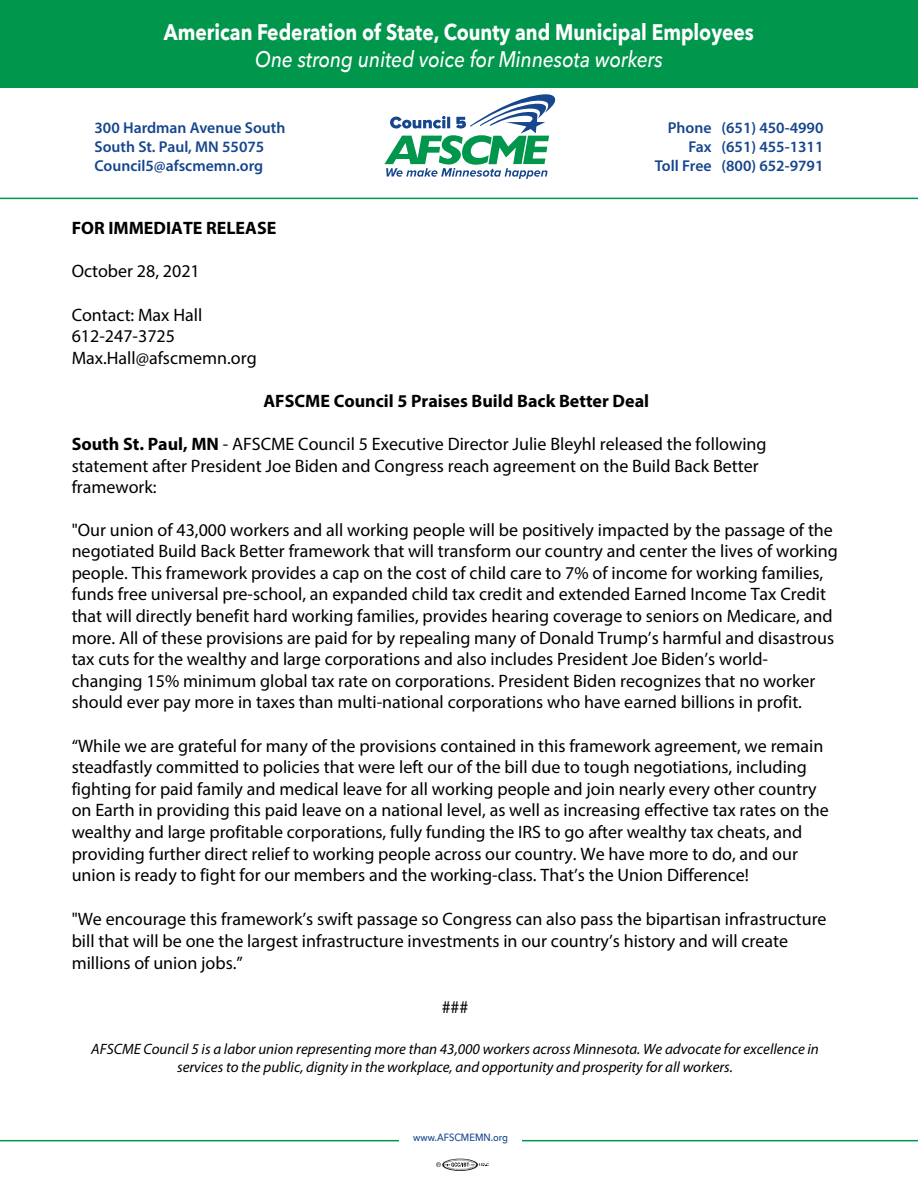
<style>
.page{position:relative;width:918px;height:1188px;background:#fff}
.page>*{position:absolute;margin:0;border:0;box-sizing:border-box;transform-origin:0 0}
.t1{font:700 22.5px "Avenir Next";color:#fff;scale:.85 1}
.t2{font:italic 500 22.5px "Avenir Next";color:#fff;scale:.85 1}
.t3{font:18px/21.6px "Myriad Pro";color:#000}
.t4{font:700 18px "Myriad Pro";color:#000}
.t5{font:600 15.75px/18.9px "Myriad Pro";color:#16468d;text-align:right}
.t6{font:italic 15px/18px "Myriad Pro";color:#000;text-align:center}
.t7{font:500 10.5px "Avenir Next";color:#16468d;scale:.89 1}
.s1{font-weight:700}
</style>
<div class="page">
<hr style="left:0;top:1140px;width:918px;height:1px;background:#00964c">
<svg style="left:436px;top:1159px;width:53px;height:12px"></svg>
<div style="left:400px;top:1131px;width:122px;height:24px;background:#fff"></div>
<hr style="left:0;top:198px;width:918px;height:1px;background:#00964c">
<div style="left:0;top:0;width:918px;height:88px;background:#00964c"></div>
<svg style="left:384px;top:94px;width:172px;height:85px"></svg>
<p class="t1" style="left:164px;top:13px;width:696px">American Federation of State, County and Municipal Employees</p>
<p class="t2" style="left:255px;top:40px;width:481px">One strong united voice for Minnesota workers</p>
<p class="t5" style="left:94px;top:118px;width:192px;text-align:left">300 Hardman Avenue South<br>South St. Paul, MN 55075<br>Council5@afscmemn.org</p>
<p class="t5" style="left:655px;top:118px;width:170px">Phone (651) 450-4990<br>Fax (651) 455-1311<br>Toll Free (800) 652-9791</p>
<p class="t4" style="left:72px;top:216px;width:206px">FOR IMMEDIATE RELEASE</p>
<p class="t3" style="left:72px;top:260px;width:130px">October 28, 2021</p>
<p class="t3" style="left:72px;top:303px;width:187px">Contact: Max Hall<br>612-247-3725<br>Max.Hall@afscmemn.org</p>
<p class="t4" style="left:263px;top:389px;width:387px">AFSCME Council 5 Praises Build Back Better Deal</p>
<p class="t3" style="left:72px;top:433px;width:696px"><span class="s1">South St. Paul, MN</span> - AFSCME Council 5 Executive Director Julie Bleyhl released the following statement after President Joe Biden and Congress reach agreement on the Build Back Better framework:</p>
<p class="t3" style="left:72px;top:518px;width:768px">"Our union of 43,000 workers and all working people will be positively impacted by the passage of the negotiated Build Back Better framework that will transform our country and center the lives of working people. This framework provides a cap on the cost of child care to 7% of income for working families, funds free universal pre-school, an expanded child tax credit and extended Earned Income Tax Credit that will directly benefit hard working families, provides hearing coverage to seniors on Medicare, and more. All of these provisions are paid for by repealing many of Donald Trump’s harmful and disastrous tax cuts for the wealthy and large corporations and also includes President Joe Biden’s world&shy;changing 15% minimum global tax rate on corporations. President Biden recognizes that no worker should ever pay more in taxes than multi-national corporations who have earned billions in profit.</p>
<p class="t3" style="left:72px;top:734px;width:759px">“While we are grateful for many of the provisions contained in this framework agreement, we remain steadfastly committed to policies that were left our of the bill due to tough negotiations, including fighting for paid family and medical leave for all working people and join nearly every other country on Earth in providing this paid leave on a national level, as well as increasing effective tax rates on the wealthy and large profitable corporations, fully funding the IRS to go after wealthy tax cheats, and providing further direct relief to working people across our country. We have more to do, and our union is ready to fight for our members and the working-class. That’s the Union Difference!</p>
<p class="t3" style="left:72px;top:907px;width:756px;line-height:22px">"We encourage this framework’s swift passage so Congress can also pass the bipartisan infrastructure bill that will be one the largest infrastructure investments in our country’s history and will create millions of union jobs.”</p>
<p class="t3" style="left:442px;top:995px;width:28px">###</p>
<p class="t6" style="left:91px;top:1039px;width:729px">AFSCME Council 5 is a labor union representing more than 43,000 workers across Minnesota. We advocate for excellence in services to the public, dignity in the workplace, and opportunity and prosperity for all workers.</p>
<p class="t7" style="left:413px;top:1129px;width:108px">www.AFSCMEMN.org</p>
</div>
